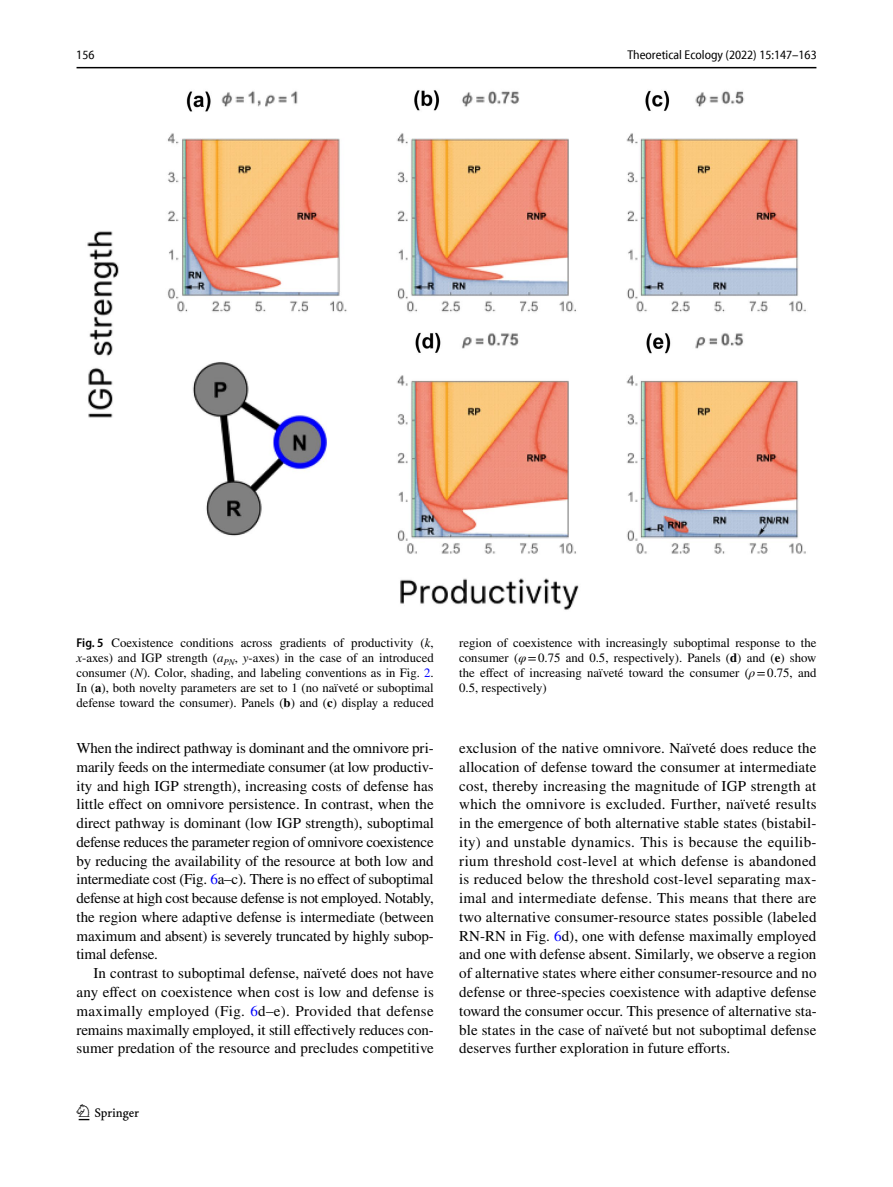
<style>
.page{position:relative;width:893px;height:1187px;background:#fff}
.page>*{position:absolute;margin:0;border:0;box-sizing:border-box;transform-origin:0 0}
.t1{font:22.5px "Springnew Regular 2";color:#000}
.t2{font:15px/18.8px "STIX";letter-spacing:.005em;color:#000;text-align:justify}
.t3{font:12.75px/15px "STIX";color:#000;text-align:justify}
.t4{font:semi-condensed 12.75px "Myriad Pro Unic";color:#000}
.s1{font-family:"Myriad Pro";font-weight:600;font-stretch:semi-condensed}
.s2{font-style:italic}
.s3{color:#00f}
.s4{font-weight:700}
</style>
<div class="page">
<hr style="left:77px;top:67px;width:739px;height:1px;background:#000">
<img style="left:87px;top:90px;width:719px;height:520px">
<p class="t4" style="left:76px;top:50px;width:20px">156</p>
<p class="t4" style="left:627px;top:50px;width:191px">Theoretical Ecology (2022) 15:147–163</p>
<p class="t3" style="left:77px;top:636px;width:359px"><span class="s1">Fig. 5</span> Coexistence conditions across gradients of productivity (<span class="s2">k</span>, <span class="s2">x</span>-axes) and IGP strength (<span class="s2">a</span><sub>PN</sub>, <span class="s2">y</span>-axes) in the case of an introduced consumer (<span class="s2">N</span>). Color, shading, and labeling conventions as in Fig. <span class="s3">2</span>.<br>In (<span class="s4">a</span>), both novelty parameters are set to 1 (no naïveté or suboptimal defense toward the consumer). Panels (<span class="s4">b</span>) and (<span class="s4">c</span>) display a reduced</p>
<p class="t3" style="left:459px;top:636px;width:359px">region of coexistence with increasingly suboptimal response to the consumer (<span class="s2">φ</span>=0.75 and 0.5, respectively). Panels (<span class="s4">d</span>) and (<span class="s4">e</span>) show the effect of increasing naïveté toward the consumer (<span class="s2">ρ</span>=0.75, and 0.5, respectively)</p>
<p class="t2" style="left:77px;top:739px;width:359px">When the indirect pathway is dominant and the omnivore pri&shy;marily feeds on the intermediate consumer (at low productiv&shy;ity and high IGP strength), increasing costs of defense has little effect on omnivore persistence. In contrast, when the direct pathway is dominant (low IGP strength), suboptimal defense reduces the parameter region of omnivore coexistence by reducing the availability of the resource at both low and intermediate cost (Fig. <span class="s3">6</span>a–c). There is no effect of suboptimal defense at high cost because defense is not employed. Notably, the region where adaptive defense is intermediate (between maximum and absent) is severely truncated by highly subop&shy;timal defense.</p>
<p class="t2" style="left:77px;top:964px;width:359px;text-indent:17px">In contrast to suboptimal defense, naïveté does not have any effect on coexistence when cost is low and defense is maximally employed (Fig. <span class="s3">6</span>d–e). Provided that defense remains maximally employed, it still effectively reduces con&shy;sumer predation of the resource and precludes competitive</p>
<h1 class="t1" style="left:79px;top:1104px;width:62px">1 3</h1>
<p class="t2" style="left:459px;top:739px;width:359px">exclusion of the native omnivore. Naïveté does reduce the allocation of defense toward the consumer at intermediate cost, thereby increasing the magnitude of IGP strength at which the omnivore is excluded. Further, naïveté results in the emergence of both alternative stable states (bistabil&shy;ity) and unstable dynamics. This is because the equilib&shy;rium threshold cost-level at which defense is abandoned is reduced below the threshold cost-level separating max&shy;imal and intermediate defense. This means that there are two alternative consumer-resource states possible (labeled RN-RN in Fig. <span class="s3">6</span>d), one with defense maximally employed and one with defense absent. Similarly, we observe a region of alternative states where either consumer-resource and no defense or three-species coexistence with adaptive defense toward the consumer occur. This presence of alternative sta&shy;ble states in the case of naïveté but not suboptimal defense deserves further exploration in future efforts.</p>
</div>
